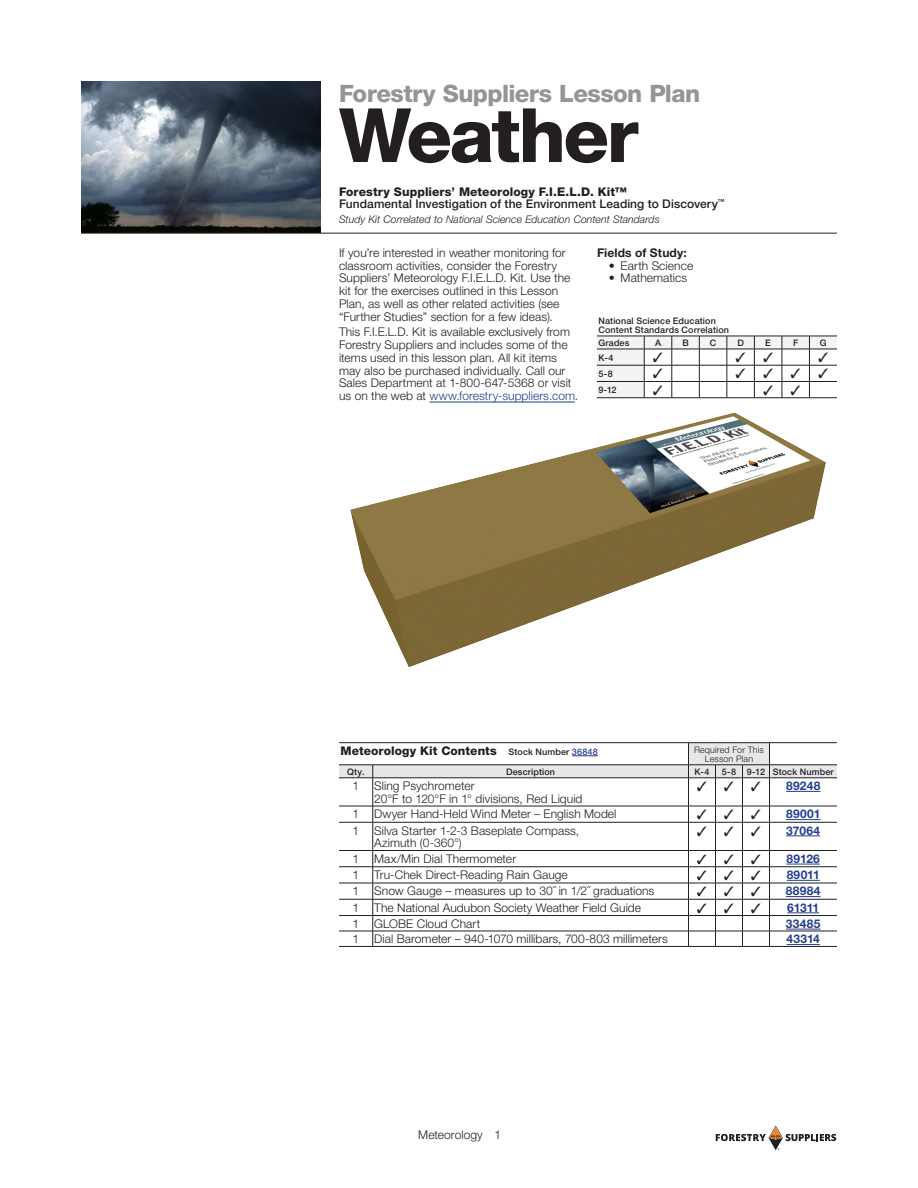
<style>
.page{position:relative;width:918px;height:1188px;background:#fff}
.page>*{position:absolute;margin:0;border:0;box-sizing:border-box;transform-origin:0 0}
.t1{font:800 75px "Helvetica Neue";letter-spacing:-.035em;color:#231f20}
.t2{font:800 24px "Helvetica Neue";letter-spacing:-.025em;color:#939598}
.LP_Body{font:300 12px/12.8px "Helvetica Neue";letter-spacing:.005em;color:#231f20}
.LP_Body_NoSecLead{font:300 12px/12.8px "Helvetica Neue";letter-spacing:.005em;color:#231f20}
.LP_Head{font:800 12px "Helvetica Neue";letter-spacing:.01em;color:#231f20}
.LP_Subhead65{font:500 12px "Helvetica Neue";letter-spacing:.005em;color:#231f20}
.LP_Body_NoSecLead-2{font:700 12px "Helvetica Neue";letter-spacing:.025em;color:#253f8e}
.LP_Subhead75{font:700 12px "Helvetica Neue";letter-spacing:.015em;color:#231f20}
.LP_Footnote{font:italic 300 10.5px "Helvetica Neue";color:#231f20}
.LP_TableSubhead{font:500 9px/9px "Helvetica Neue";letter-spacing:.015em;color:#231f20}
.LP_TableSubhead-2{font:300 9px/9px "Helvetica Neue";letter-spacing:.015em;color:#231f20;text-align:center}
.s1{color:#253f8e}
.s2{font-weight:500;font-size:9px}
.s3{font-weight:500;font-size:9px;color:#253f8e}
</style>
<div class="page">
<svg style="left:716px;top:1125px;width:120px;height:25px"></svg>
<img style="left:81px;top:81px;width:240px;height:152px">
<hr style="left:430px;top:402px;width:145px;height:1px;background:#253f8e">
<hr style="left:81px;top:233px;width:756px;height:1px;background:#231f20">
<img style="left:350px;top:412px;width:476px;height:255px">
<svg style="left:339px;top:742px;width:498px;height:205px"></svg>
<svg style="left:597px;top:336px;width:240px;height:62px"></svg>
<p class="t2" style="left:339px;top:79px;width:363px">Forestry Suppliers Lesson Plan</p>
<p class="t1" style="left:339px;top:91px;width:301px">Weather</p>
<p class="LP_Head" style="left:339px;top:184px;width:289px">Forestry Suppliers’ Meteorology F.I.E.L.D. Kit™</p>
<p class="LP_Subhead65" style="left:339px;top:197px;width:387px">Fundamental Investigation of the Environment Leading to Discovery<sup>™</sup></p>
<p class="LP_Footnote" style="left:339px;top:214px;width:322px">Study Kit Correlated to National Science Education Content Standards</p>
<p class="LP_Body" style="left:339px;top:246px;width:233px">If you’re interested in weather monitoring for classroom activities, consider the Forestry Suppliers’ Meteorology F.I.E.L.D. Kit. Use the kit for the exercises outlined in this Lesson Plan, as well as other related activities (see “Further Studies” section for a few ideas).</p>
<p class="LP_Body" style="left:339px;top:326px;width:241px">This F.I.E.L.D. Kit is available exclusively from Forestry Suppliers and includes some of the items used in this lesson plan. All kit items may also be purchased individually. Call our Sales Department at 1-800-647-5368 or visit us on the web at <span class="s1">www.forestry-suppliers.com</span>.</p>
<p class="LP_Subhead75" style="left:597px;top:245px;width:91px">Fields of Study:</p>
<p class="LP_Body" style="left:609px;top:259px;width:86px">• Earth Science</p>
<p class="LP_Body" style="left:609px;top:271px;width:80px">• Mathematics</p>
<p class="LP_TableSubhead" style="left:598px;top:316px;width:132px">National Science Education<br>Content Standards Correlation</p>
<p class="LP_TableSubhead" style="left:598px;top:338px;width:32px">Grades</p>
<p class="LP_TableSubhead" style="left:655px;top:338px;width:8px">A</p>
<p class="LP_TableSubhead" style="left:682px;top:338px;width:8px">B</p>
<p class="LP_TableSubhead" style="left:710px;top:338px;width:8px">C</p>
<p class="LP_TableSubhead" style="left:737px;top:338px;width:8px">D</p>
<p class="LP_TableSubhead" style="left:765px;top:338px;width:7px">E</p>
<p class="LP_TableSubhead" style="left:793px;top:338px;width:7px">F</p>
<p class="LP_TableSubhead" style="left:820px;top:338px;width:8px">G</p>
<p class="LP_TableSubhead" style="left:598px;top:353px;width:16px">K-4</p>
<p class="LP_TableSubhead" style="left:598px;top:369px;width:16px">5-8</p>
<p class="LP_TableSubhead" style="left:598px;top:385px;width:20px">9-12</p>
<p class="LP_Head" style="left:340px;top:743px;width:259px">Meteorology Kit Contents <span class="s2">Stock Number</span> <span class="s3">36848</span></p>
<p class="LP_TableSubhead-2" style="left:694px;top:745px;width:71px">Required For This<br>Lesson Plan</p>
<p class="LP_TableSubhead" style="left:347px;top:767px;width:19px">Qty.</p>
<p class="LP_TableSubhead" style="left:506px;top:767px;width:51px">Description</p>
<p class="LP_TableSubhead" style="left:695px;top:767px;width:16px">K-4</p>
<p class="LP_TableSubhead" style="left:722px;top:767px;width:16px">5-8</p>
<p class="LP_TableSubhead" style="left:747px;top:767px;width:20px">9-12</p>
<p class="LP_TableSubhead" style="left:773px;top:767px;width:62px">Stock Number</p>
<p class="LP_Body_NoSecLead" style="left:353px;top:779px;width:8px">1</p>
<p class="LP_Body_NoSecLead" style="left:374px;top:779px;width:210px">Sling Psychrometer<br>20°F to 120°F in 1° divisions, Red Liquid</p>
<p class="LP_Body_NoSecLead-2" style="left:786px;top:778px;width:36px">89248</p>
<p class="LP_Body_NoSecLead" style="left:353px;top:808px;width:8px">1</p>
<p class="LP_Body_NoSecLead" style="left:374px;top:808px;width:244px">Dwyer Hand-Held Wind Meter – English Model</p>
<p class="LP_Body_NoSecLead-2" style="left:786px;top:807px;width:36px">89001</p>
<p class="LP_Body_NoSecLead" style="left:353px;top:824px;width:8px">1</p>
<p class="LP_Body_NoSecLead" style="left:374px;top:824px;width:207px">Silva Starter 1-2-3 Baseplate Compass,<br>Azimuth (0-360°)</p>
<p class="LP_Body_NoSecLead-2" style="left:786px;top:823px;width:36px">37064</p>
<p class="LP_Body_NoSecLead" style="left:353px;top:852px;width:8px">1</p>
<p class="LP_Body_NoSecLead" style="left:374px;top:852px;width:143px">Max/Min Dial Thermometer</p>
<p class="LP_Body_NoSecLead-2" style="left:787px;top:851px;width:35px">89126</p>
<p class="LP_Body_NoSecLead" style="left:353px;top:868px;width:8px">1</p>
<p class="LP_Body_NoSecLead" style="left:374px;top:868px;width:195px">Tru-Chek Direct-Reading Rain Gauge</p>
<p class="LP_Body_NoSecLead-2" style="left:787px;top:867px;width:35px">89011</p>
<p class="LP_Body_NoSecLead" style="left:353px;top:885px;width:8px">1</p>
<p class="LP_Body_NoSecLead" style="left:374px;top:885px;width:282px">Snow Gauge – measures up to 30˝ in 1/2˝ graduations</p>
<p class="LP_Body_NoSecLead-2" style="left:786px;top:884px;width:36px">88984</p>
<p class="LP_Body_NoSecLead" style="left:353px;top:901px;width:8px">1</p>
<p class="LP_Body_NoSecLead" style="left:374px;top:901px;width:268px">The National Audubon Society Weather Field Guide</p>
<p class="LP_Body_NoSecLead-2" style="left:787px;top:900px;width:33px">61311</p>
<p class="LP_Body_NoSecLead" style="left:353px;top:917px;width:8px">1</p>
<p class="LP_Body_NoSecLead" style="left:374px;top:917px;width:108px">GLOBE Cloud Chart</p>
<p class="LP_Body_NoSecLead-2" style="left:786px;top:916px;width:36px">33485</p>
<p class="LP_Body_NoSecLead" style="left:353px;top:933px;width:8px">1</p>
<p class="LP_Body_NoSecLead" style="left:374px;top:933px;width:295px">Dial Barometer – 940-1070 millibars, 700-803 millimeters</p>
<p class="LP_Body_NoSecLead-2" style="left:787px;top:932px;width:35px">43314</p>
<p class="LP_Body" style="left:418px;top:1128px;width:84px">Meteorology 1</p>
</div>
